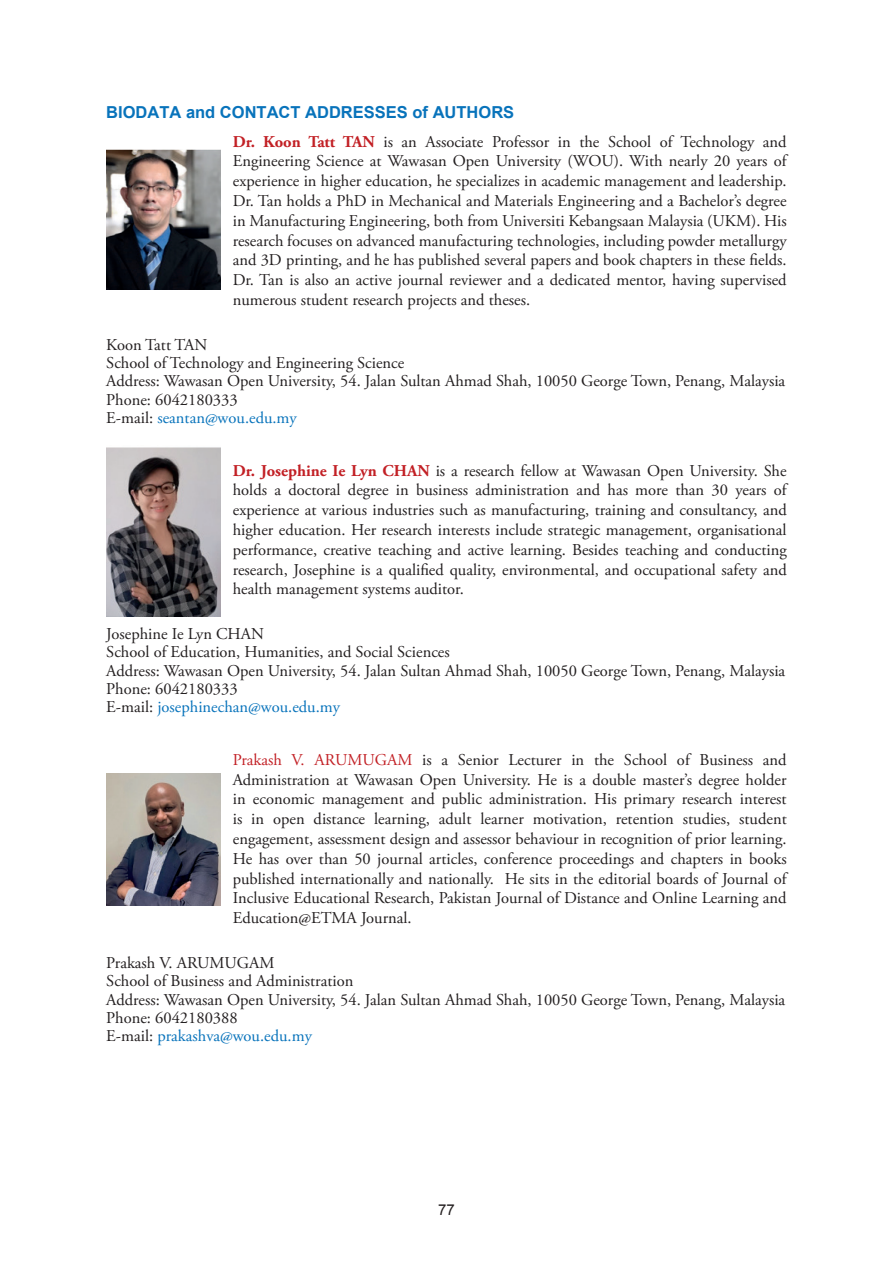
<style>
.page{position:relative;width:893px;height:1263px;background:#fff}
.page>*{position:absolute;margin:0;border:0;box-sizing:border-box;transform-origin:0 0}
.t1{font:16.5px/19.8px "Adobe Garamond Pro";color:#231f20;text-align:justify}
.t2{font:700 16.5px "Arial";color:#0873bb}
.t3{font:15px "Arial";color:#231f20}
.s1{font-weight:700;color:#c22025}
.s2{color:#0873bb}
.s3{color:#c22025}
</style>
<div class="page">
<img style="left:106px;top:150px;width:114px;height:140px">
<img style="left:106px;top:447px;width:114px;height:170px">
<img style="left:106px;top:774px;width:114px;height:131px">
<p class="t2" style="left:106px;top:102px;width:409px">BIODATA and CONTACT ADDRESSES of AUTHORS</p>
<p class="t1" style="left:233px;top:132px;width:555px"><span class="s1">Dr. Koon Tatt TAN</span> is an Associate Professor in the School of Technology and Engineering Science at Wawasan Open University (WOU). With nearly 20 years of experience in higher education, he specializes in academic management and leadership.<br>Dr. Tan holds a PhD in Mechanical and Materials Engineering and a Bachelor’s degree in Manufacturing Engineering, both from Universiti Kebangsaan Malaysia (UKM). His research focuses on advanced manufacturing technologies, including powder metallurgy and 3D printing, and he has published several papers and book chapters in these fields.<br>Dr. Tan is also an active journal reviewer and a dedicated mentor, having supervised numerous student research projects and theses.</p>
<p class="t1" style="left:106px;top:336px;width:680px;line-height:18.5px;text-align:left">Koon Tatt TAN<br>School of Technology and Engineering Science<br>Address: Wawasan Open University, 54. Jalan Sultan Ahmad Shah, 10050 George Town, Penang, Malaysia Phone: 6042180333<br>E-mail: <span class="s2">seantan@wou.edu.my</span></p>
<p class="t1" style="left:233px;top:461px;width:555px"><span class="s1">Dr. Josephine Ie Lyn CHAN</span> is a research fellow at Wawasan Open University. She holds a doctoral degree in business administration and has more than 30 years of experience at various industries such as manufacturing, training and consultancy, and higher education. Her research interests include strategic management, organisational performance, creative teaching and active learning. Besides teaching and conducting research, Josephine is a qualified quality, environmental, and occupational safety and health management systems auditor.</p>
<p class="t1" style="left:106px;top:625px;width:680px;line-height:18.5px;text-align:left">Josephine Ie Lyn CHAN<br>School of Education, Humanities, and Social Sciences<br>Address: Wawasan Open University, 54. Jalan Sultan Ahmad Shah, 10050 George Town, Penang, Malaysia Phone: 6042180333<br>E-mail: <span class="s2">josephinechan@wou.edu.my</span></p>
<p class="t1" style="left:233px;top:750px;width:555px"><span class="s3">Prakash V. ARUMUGAM</span> is a Senior Lecturer in the School of Business and Administration at Wawasan Open University. He is a double master’s degree holder in economic management and public administration. His primary research interest is in open distance learning, adult learner motivation, retention studies, student engagement, assessment design and assessor behaviour in recognition of prior learning.<br>He has over than 50 journal articles, conference proceedings and chapters in books published internationally and nationally. He sits in the editorial boards of Journal of Inclusive Educational Research, Pakistan Journal of Distance and Online Learning and Education@ETMA Journal.</p>
<p class="t1" style="left:106px;top:954px;width:680px;line-height:18.5px;text-align:left">Prakash V. ARUMUGAM<br>School of Business and Administration<br>Address: Wawasan Open University, 54. Jalan Sultan Ahmad Shah, 10050 George Town, Penang, Malaysia Phone: 6042180388<br>E-mail: <span class="s2">prakashva@wou.edu.my</span></p>
<p class="t3" style="left:438px;top:1199px;width:18px">77</p>
</div>
